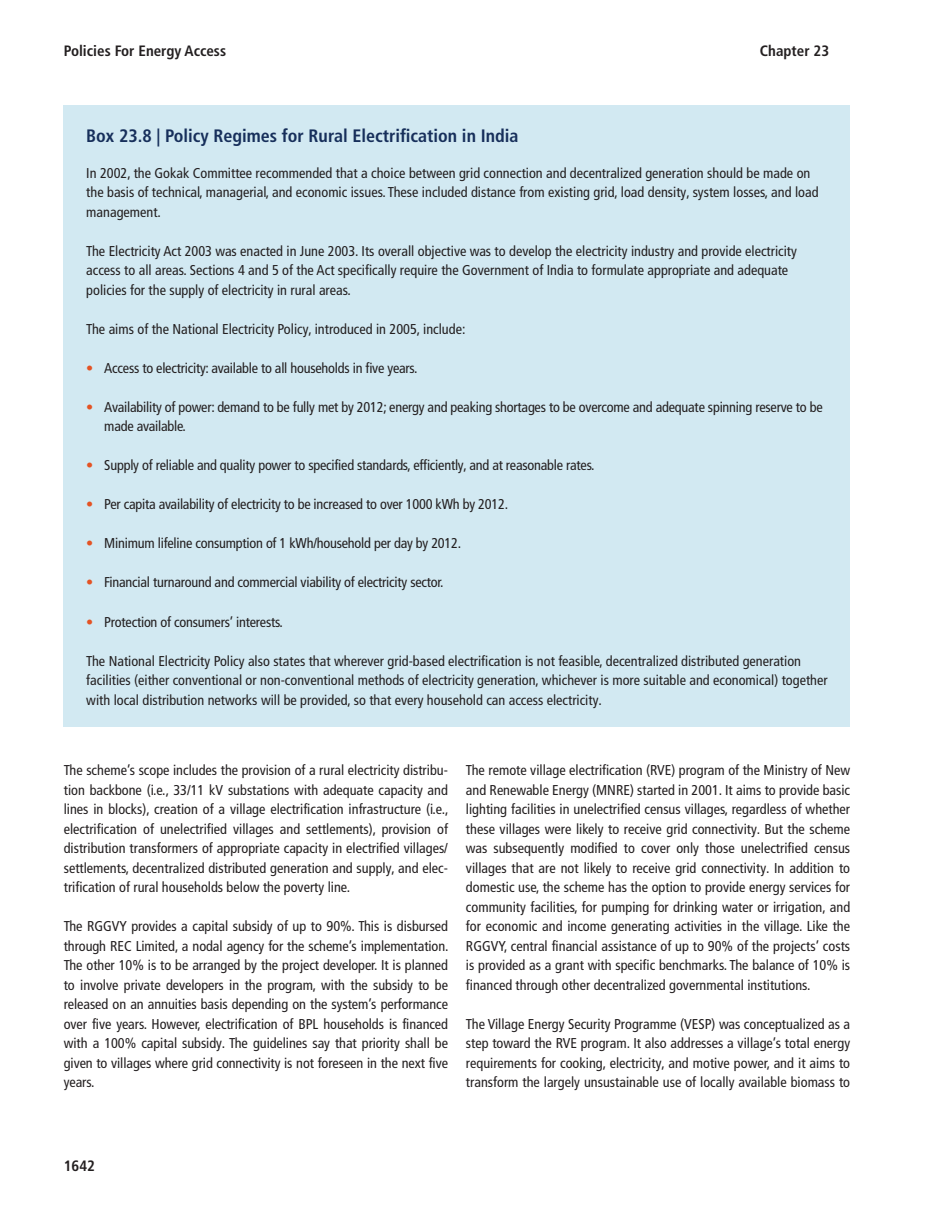
<style>
.page{position:relative;width:944px;height:1214px;background:#fff}
.page>*{position:absolute;margin:0;border:0;box-sizing:border-box;transform-origin:0 0}
.t1{font:700 condensed 18px "Frutiger LT Pro";color:#172f5b}
.t2{font:700 condensed 15px "Frutiger LT Pro";color:#231f20}
.t3{font:condensed 14.25px/19.5px "Frutiger LT Pro";color:#231f20;text-align:justify}
.s1{color:#e45324}
</style>
<div class="page">
<div style="left:64px;top:106px;width:786px;height:621px;background:#d2e9f2"></div>
<p class="t2" style="left:64px;top:45px;width:164px">Policies For Energy Access</p>
<p class="t2" style="left:760px;top:45px;width:71px">Chapter 23</p>
<p class="t1" style="left:86px;top:128px;width:433px">Box 23.8 | Policy Regimes for Rural Electrification in India</p>
<p class="t3" style="left:86px;top:164px;width:733px;text-align:left">In 2002, the Gokak Committee recommended that a choice between grid connection and decentralized generation should be made on the basis of technical, managerial, and economic issues. These included distance from existing grid, load density, system losses, and load management.</p>
<p class="t3" style="left:86px;top:242px;width:712px;text-align:left">The Electricity Act 2003 was enacted in June 2003. Its overall objective was to develop the electricity industry and provide electricity access to all areas. Sections 4 and 5 of the Act specifically require the Government of India to formulate appropriate and adequate policies for the supply of electricity in rural areas.</p>
<p class="t3" style="left:86px;top:320px;width:380px">The aims of the National Electricity Policy, introduced in 2005, include:</p>
<p class="t3" style="left:86px;top:359px;width:333px"><span class="s1">•</span> Access to electricity: available to all households in five years.</p>
<p class="t3" style="left:104px;top:398px;width:720px;text-indent:-18px"><span class="s1">•</span> Availability of power: demand to be fully met by 2012; energy and peaking shortages to be overcome and adequate spinning reserve to be made available.</p>
<p class="t3" style="left:86px;top:457px;width:510px"><span class="s1">•</span> Supply of reliable and quality power to specified standards, efficiently, and at reasonable rates.</p>
<p class="t3" style="left:86px;top:496px;width:423px"><span class="s1">•</span> Per capita availability of electricity to be increased to over 1000 kWh by 2012.</p>
<p class="t3" style="left:86px;top:535px;width:376px"><span class="s1">•</span> Minimum lifeline consumption of 1 kWh/household per day by 2012.</p>
<p class="t3" style="left:86px;top:574px;width:359px"><span class="s1">•</span> Financial turnaround and commercial viability of electricity sector.</p>
<p class="t3" style="left:86px;top:613px;width:198px"><span class="s1">•</span> Protection of consumers’ interests.</p>
<p class="t3" style="left:86px;top:652px;width:743px;text-align:left">The National Electricity Policy also states that wherever grid-based electrification is not feasible, decentralized distributed generation facilities (either conventional or non-conventional methods of electricity generation, whichever is more suitable and economical) together with local distribution networks will be provided, so that every household can access electricity.</p>
<p class="t3" style="left:64px;top:761px;width:386px">The scheme’s scope includes the provision of a rural electricity distribu&shy;tion backbone (i.e., 33/11 kV substations with adequate capacity and lines in blocks), creation of a village electrification infrastructure (i.e., electrification of unelectrified villages and settlements), provision of distribution transformers of appropriate capacity in electrified villages/ settlements, decentralized distributed generation and supply, and elec&shy;trification of rural households below the poverty line.</p>
<p class="t3" style="left:64px;top:917px;width:386px">The RGGVY provides a capital subsidy of up to 90%. This is disbursed through REC Limited, a nodal agency for the scheme’s implementation.<br>The other 10% is to be arranged by the project developer. It is planned to involve private developers in the program, with the subsidy to be released on an annuities basis depending on the system’s performance over five years. However, electrification of BPL households is financed with a 100% capital subsidy. The guidelines say that priority shall be given to villages where grid connectivity is not foreseen in the next five years.</p>
<p class="t3" style="left:466px;top:761px;width:386px">The remote village electrification (RVE) program of the Ministry of New and Renewable Energy (MNRE) started in 2001. It aims to provide basic lighting facilities in unelectrified census villages, regardless of whether these villages were likely to receive grid connectivity. But the scheme was subsequently modified to cover only those unelectrified census villages that are not likely to receive grid connectivity. In addition to domestic use, the scheme has the option to provide energy services for community facilities, for pumping for drinking water or irrigation, and for economic and income generating activities in the village. Like the RGGVY, central financial assistance of up to 90% of the projects’ costs is provided as a grant with specific benchmarks. The balance of 10% is financed through other decentralized governmental institutions.</p>
<p class="t3" style="left:466px;top:1015px;width:386px">The Village Energy Security Programme (VESP) was conceptualized as a step toward the RVE program. It also addresses a village’s total energy requirements for cooking, electricity, and motive power, and it aims to transform the largely unsustainable use of locally available biomass to</p>
<p class="t2" style="left:64px;top:1160px;width:33px">1642</p>
</div>
